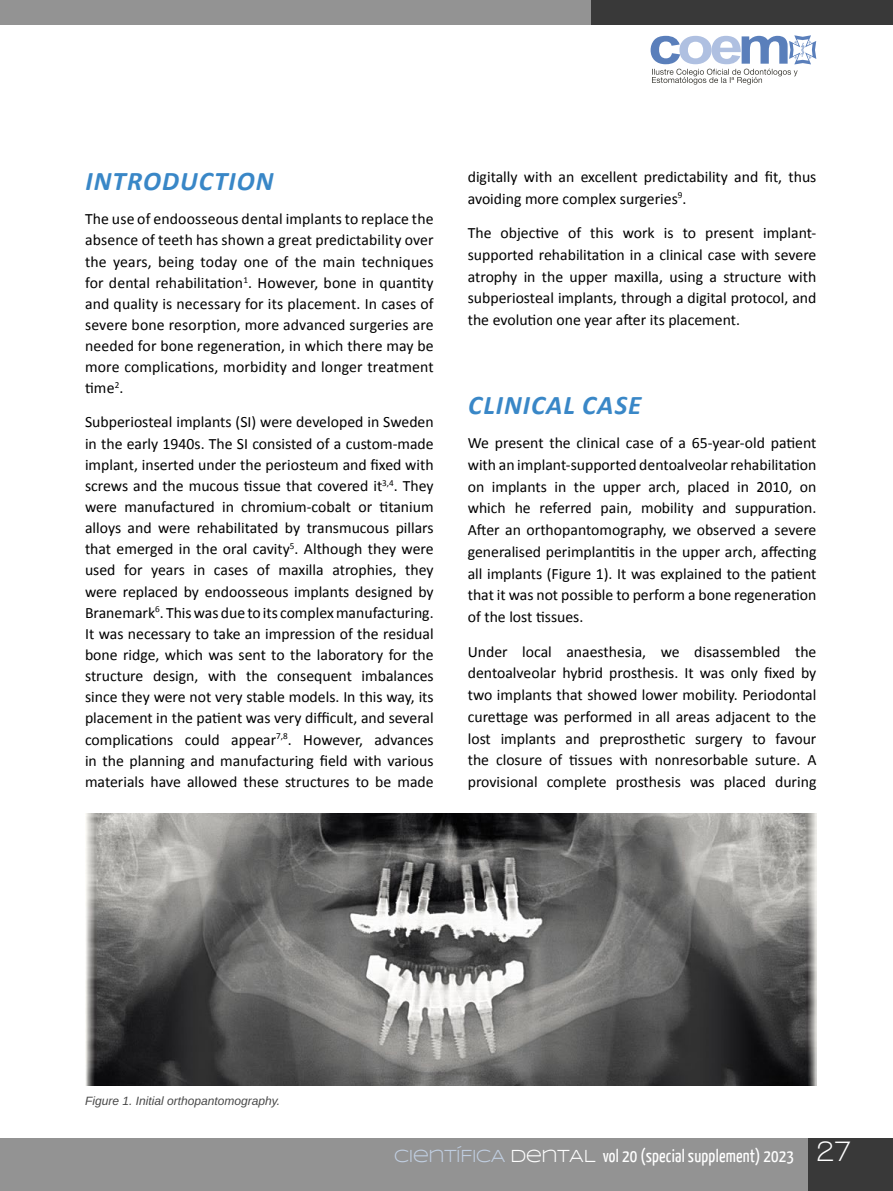
<style>
.page{position:relative;width:893px;height:1191px;background:#fff}
.page>*{position:absolute;margin:0;border:0;box-sizing:border-box;transform-origin:0 0}
.t1{font:italic 700 27px "Calibri";letter-spacing:.04em;color:#3987c7}
.t2{font:18px "Yanone Kaffeesatz";letter-spacing:.01em;color:#fff}
.t3{font:15.75px/21.1px "Calibri";color:#000;text-align:justify}
.t4{font:italic 12px "Arimo";color:#484848}
.s1{font-family:"Syncopate";color:#c0cee1}
.s2{font-family:"Syncopate"}
.s3{font-family:"Walkway";font-weight:700;font-size:30px}
</style>
<div class="page">
<div style="left:0;top:1138px;width:893px;height:53px;background:#939393"></div>
<div style="left:808px;top:1138px;width:85px;height:53px;background:#393939"></div>
<div style="left:0;top:0;width:893px;height:25px;background:#939393"></div>
<div style="left:591px;top:0;width:302px;height:25px;background:#393939"></div>
<svg style="left:651px;top:35px;width:165px;height:50px"></svg>
<img style="left:85px;top:813px;width:731px;height:272px">
<h1 class="t1" style="left:86px;top:165px;width:190px">INTRODUCTION</h1>
<p class="t3" style="left:85px;top:208px;width:350px">The use of endoosseous dental implants to replace the absence of teeth has shown a great predictability over the years, being today one of the main techniques for dental rehabilitation<sup>1</sup>. However, bone in quantity and quality is necessary for its placement. In cases of severe bone resorption, more advanced surgeries are needed for bone regeneration, in which there may be more complications, morbidity and longer treatment time<sup>2</sup>.</p>
<p class="t3" style="left:85px;top:411px;width:350px">Subperiosteal implants (SI) were developed in Sweden in the early 1940s. The SI consisted of a custom-made implant, inserted under the periosteum and fixed with screws and the mucous tissue that covered it<sup>3,4</sup>. They were manufactured in chromium-cobalt or titanium alloys and were rehabilitated by transmucous pillars that emerged in the oral cavity<sup>5</sup>. Although they were used for years in cases of maxilla atrophies, they were replaced by endoosseous implants designed by Branemark<sup>6</sup>. This was due to its complex manufacturing.<br>It was necessary to take an impression of the residual bone ridge, which was sent to the laboratory for the structure design, with the consequent imbalances since they were not very stable models. In this way, its placement in the patient was very difficult, and several complications could appear<sup>7,8</sup>. However, advances in the planning and manufacturing field with various materials have allowed these structures to be made</p>
<p class="t3" style="left:468px;top:165px;width:350px;line-height:21.8px">digitally with an excellent predictability and fit, thus avoiding more complex surgeries<sup>9</sup>.</p>
<p class="t3" style="left:468px;top:221px;width:350px;line-height:21.8px">The objective of this work is to present implant&shy;supported rehabilitation in a clinical case with severe atrophy in the upper maxilla, using a structure with subperiosteal implants, through a digital protocol, and the evolution one year after its placement.</p>
<h1 class="t1" style="left:468px;top:388px;width:175px">CLINICAL CASE</h1>
<p class="t3" style="left:468px;top:431px;width:350px;line-height:21.8px">We present the clinical case of a 65-year-old patient with an implant-supported dentoalveolar rehabilitation on implants in the upper arch, placed in 2010, on which he referred pain, mobility and suppuration.<br>After an orthopantomography, we observed a severe generalised perimplantitis in the upper arch, affecting all implants (Figure 1). It was explained to the patient that it was not possible to perform a bone regeneration of the lost tissues.</p>
<p class="t3" style="left:468px;top:640px;width:350px;line-height:21.8px">Under local anaesthesia, we disassembled the dentoalveolar hybrid prosthesis. It was only fixed by two implants that showed lower mobility. Periodontal curettage was performed in all areas adjacent to the lost implants and preprosthetic surgery to favour the closure of tissues with nonresorbable suture. A provisional complete prosthesis was placed during</p>
<p class="t4" style="left:85px;top:1092px;width:197px">Figure 1. Initial orthopantomography.</p>
<p class="t2" style="left:394px;top:1144px;width:459px"><span class="s1">CIENTÍFICA</span> <span class="s2">DENTAL</span> vol 20 (special supplement) 2023 <span class="s3">27</span></p>
</div>
